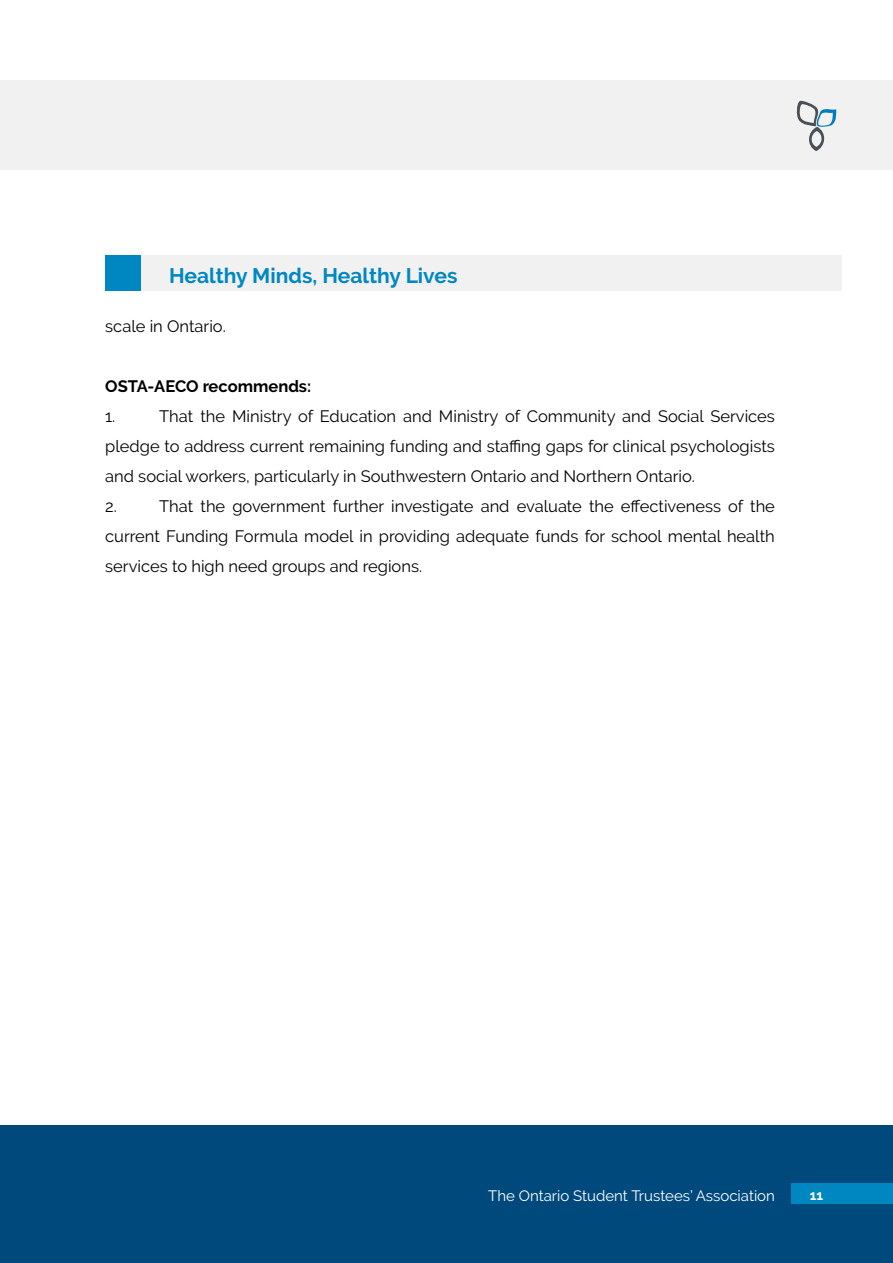
<style>
.page{position:relative;width:893px;height:1263px;background:#fff}
.page>*{position:absolute;margin:0;border:0;box-sizing:border-box;transform-origin:0 0}
.t1{font:700 21px "Raleway";color:#0087c2}
.t2{font:16.5px/30px "Raleway";color:#000}
.t3{font:700 16.5px "Raleway";color:#000}
.t4{font:15px "Raleway";color:#fff}
.t5{font:700 13.5px "Raleway";color:#fff}
</style>
<div class="page">
<div style="left:0;top:1125px;width:893px;height:138px;background:#00497c"></div>
<div style="left:0;top:80px;width:893px;height:89px;background:#f1f1f2"></div>
<div style="left:791px;top:1183px;width:102px;height:21px;background:#0087c2"></div>
<svg style="left:796px;top:100px;width:41px;height:51px"></svg>
<div style="left:105px;top:255px;width:737px;height:36px;background:#f1f1f2"></div>
<div style="left:105px;top:255px;width:36px;height:36px;background:#0087c2"></div>
<p class="t1" style="left:169px;top:263px;width:290px">Healthy Minds, Healthy Lives</p>
<p class="t2" style="left:105px;top:311px;width:122px">scale in Ontario.</p>
<p class="t3" style="left:105px;top:376px;width:208px">OSTA-AECO recommends:</p>
<p class="t2" style="left:105px;top:401px;width:12px">1.</p>
<p class="t2" style="left:105px;top:401px;width:671px;text-indent:54px">That the Ministry of Education and Ministry of Community and Social Services pledge to address current remaining funding and staffing gaps for clinical psychologists and social workers, particularly in Southwestern Ontario and Northern Ontario.<br>2.</p>
<p class="t2" style="left:105px;top:491px;width:671px;text-align:justify;text-indent:54px">That the government further investigate and evaluate the effectiveness of the current Funding Formula model in providing adequate funds for school mental health services to high need groups and regions.</p>
<p class="t4" style="left:488px;top:1187px;width:288px">The Ontario Student Trustees’ Association</p>
<p class="t5" style="left:810px;top:1188px;width:15px">11</p>
</div>
